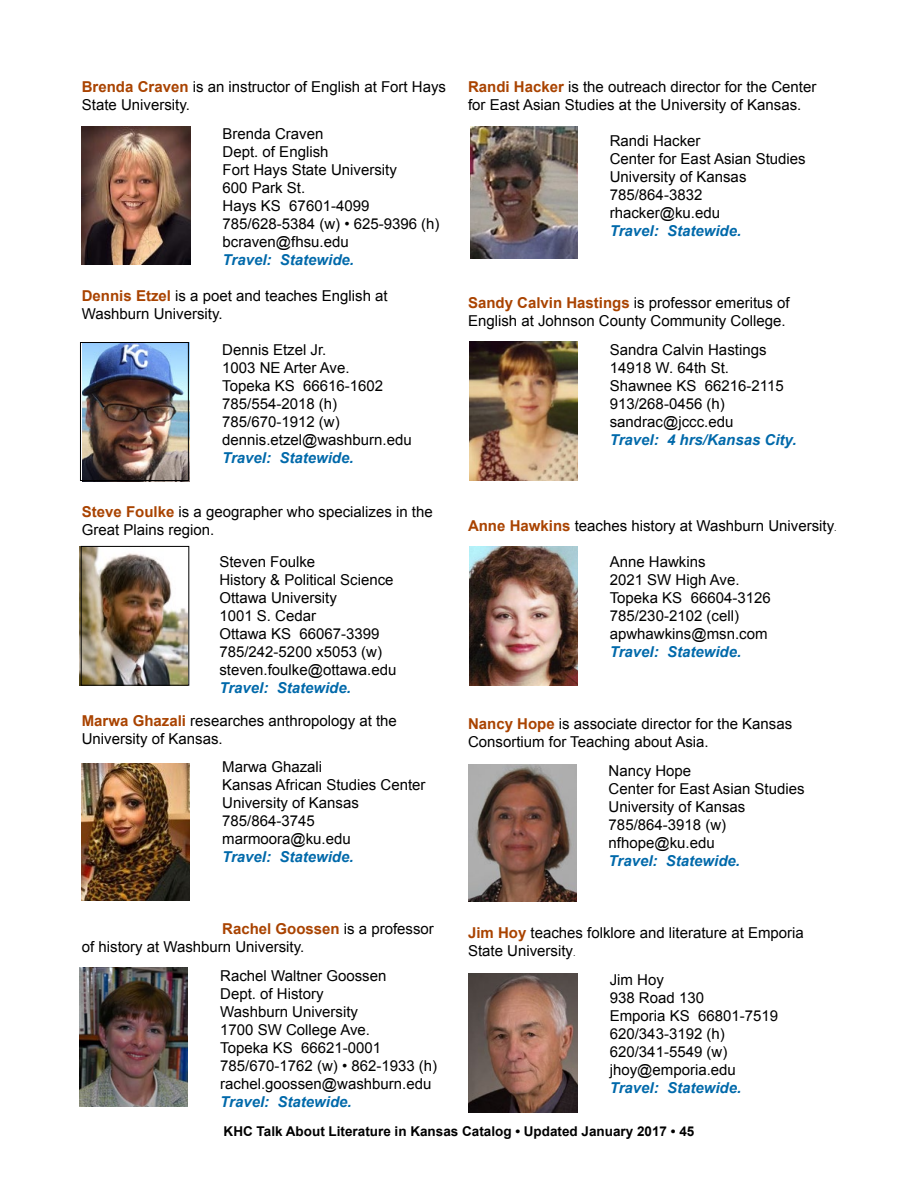
<style>
.page{position:relative;width:918px;height:1188px;background:#fff}
.page>*{position:absolute;margin:0;border:0;box-sizing:border-box;transform-origin:0 0}
.t1{font:15px/18px "Arial";color:#000}
.t2{font:italic 700 15px "Arial";color:#0069aa}
.t3{font:700 13.5px "Arial";color:#000}
.s1{font-weight:700;color:#a94300}
.s2{font-weight:700;font-style:italic;color:#0069aa}
.s3{font-size:9px}
</style>
<div class="page">
<img style="left:81px;top:126px;width:109px;height:139px">
<img style="left:80px;top:546px;width:107px;height:139px">
<div style="left:81px;top:546px;width:108px;height:139px;border:1px solid #000"></div>
<img style="left:80px;top:968px;width:108px;height:139px">
<img style="left:469px;top:974px;width:108px;height:139px">
<img style="left:470px;top:126px;width:107px;height:132px">
<img style="left:83px;top:342px;width:107px;height:140px">
<div style="left:80px;top:342px;width:109px;height:139px;border:1px solid #000"></div>
<img style="left:470px;top:341px;width:107px;height:140px">
<img style="left:469px;top:765px;width:107px;height:137px">
<img style="left:470px;top:547px;width:107px;height:139px">
<img style="left:82px;top:764px;width:108px;height:137px">
<p class="t1" style="left:82px;top:78px;width:366px"><span class="s1">Brenda Craven</span> is an instructor of English at Fort Hays<br>State University.</p>
<p class="t1" style="left:223px;top:125px;width:219px">Brenda Craven<br>Dept. of English<br>Fort Hays State University<br>600 Park St.<br>Hays KS 67601-4099<br>785/628-5384 (w) • 625-9396 (h) bcraven@fhsu.edu</p>
<p class="t2" style="left:223px;top:250px;width:133px">Travel: Statewide.</p>
<p class="t1" style="left:82px;top:287px;width:307px"><span class="s1">Dennis Etzel</span> is a poet and teaches English at<br>Washburn University.</p>
<p class="t1" style="left:222px;top:341px;width:191px">Dennis Etzel Jr.<br>1003 NE Arter Ave.<br>Topeka KS 66616-1602<br>785/554-2018 (h)<br>785/670-1912 (w) dennis.etzel@washburn.edu</p>
<p class="t2" style="left:222px;top:448px;width:133px">Travel: Statewide.</p>
<p class="t1" style="left:82px;top:503px;width:352px"><span class="s1">Steve Foulke</span> is a geographer who specializes in the<br>Great Plains region.</p>
<p class="t1" style="left:219px;top:553px;width:178px">Steven Foulke<br>History &amp; Political Science<br>Ottawa University<br>1001 S. Cedar<br>Ottawa KS 66067-3399<br>785/242-5200 x5053 (w) steven.foulke@ottawa.edu</p>
<p class="t1" style="left:82px;top:672px;width:317px;line-height:32.4px;text-indent:138px"><span class="s2">Travel: Statewide.<br></span><span class="s1">Marwa Ghazali</span> researches anthropology at the</p>
<p class="t1" style="left:222px;top:724px;width:102px;line-height:28.8px;text-indent:-140px">University of Kansas.<br>Marwa Ghazali</p>
<p class="t1" style="left:222px;top:776px;width:205px">Kansas African Studies Center<br>University of Kansas<br>785/864-3745 marmoora@ku.edu</p>
<p class="t2" style="left:222px;top:847px;width:133px">Travel: Statewide.</p>
<p class="t1" style="left:468px;top:78px;width:350px"><span class="s1">Randi Hacker</span> is the outreach director for the Center for East Asian Studies at the University of Kansas.</p>
<p class="t1" style="left:610px;top:132px;width:197px">Randi Hacker<br>Center for East Asian Studies<br>University of Kansas<br>785/864-3832 rhacker@ku.edu</p>
<p class="t2" style="left:610px;top:221px;width:133px">Travel: Statewide.</p>
<p class="t1" style="left:468px;top:294px;width:323px"><span class="s1">Sandy Calvin Hastings</span> is professor emeritus of<br>English at Johnson County Community College.</p>
<p class="t1" style="left:610px;top:341px;width:176px">Sandra Calvin Hastings<br>14918 W. 64th St.<br>Shawnee KS 66216-2115<br>913/268-0456 (h) sandrac@jccc.edu</p>
<p class="t2" style="left:610px;top:430px;width:188px">Travel: 4 hrs/Kansas City.</p>
<p class="t1" style="left:468px;top:517px;width:370px"><span class="s1">Anne Hawkins</span> teaches history at Washburn University<span class="s3">.</span></p>
<p class="t1" style="left:610px;top:553px;width:162px">Anne Hawkins<br>2021 SW High Ave.<br>Topeka KS 66604-3126<br>785/230-2102 (cell) apwhawkins@msn.com</p>
<p class="t2" style="left:610px;top:642px;width:133px">Travel: Statewide.</p>
<p class="t1" style="left:468px;top:715px;width:326px"><span class="s1">Nancy Hope</span> is associate director for the Kansas<br>Consortium for Teaching about Asia.</p>
<p class="t1" style="left:609px;top:762px;width:197px">Nancy Hope<br>Center for East Asian Studies<br>University of Kansas<br>785/864-3918 (w) nfhope@ku.edu</p>
<p class="t2" style="left:609px;top:851px;width:133px">Travel: Statewide.</p>
<p class="t1" style="left:82px;top:920px;width:354px;text-indent:140px"><span class="s1">Rachel Goossen</span> is a professor of history at Washburn University.</p>
<p class="t1" style="left:220px;top:967px;width:219px">Rachel Waltner Goossen<br>Dept. of History<br>Washburn University<br>1700 SW College Ave.<br>Topeka KS 66621-0001<br>785/670-1762 (w) • 862-1933 (h) rachel.goossen@washburn.edu</p>
<p class="t2" style="left:220px;top:1092px;width:133px">Travel: Statewide.</p>
<p class="t1" style="left:468px;top:924px;width:337px"><span class="s1">Jim Hoy</span> teaches folklore and literature at Emporia<br>State University<span class="s3">.</span></p>
<p class="t1" style="left:610px;top:971px;width:170px">Jim Hoy<br>938 Road 130<br>Emporia KS 66801-7519<br>620/343-3192 (h)<br>620/341-5549 (w) jhoy@emporia.edu</p>
<p class="t2" style="left:610px;top:1078px;width:133px">Travel: Statewide.</p>
<p class="t3" style="left:224px;top:1123px;width:472px">KHC Talk About Literature in Kansas Catalog • Updated January 2017 • 45</p>
</div>
